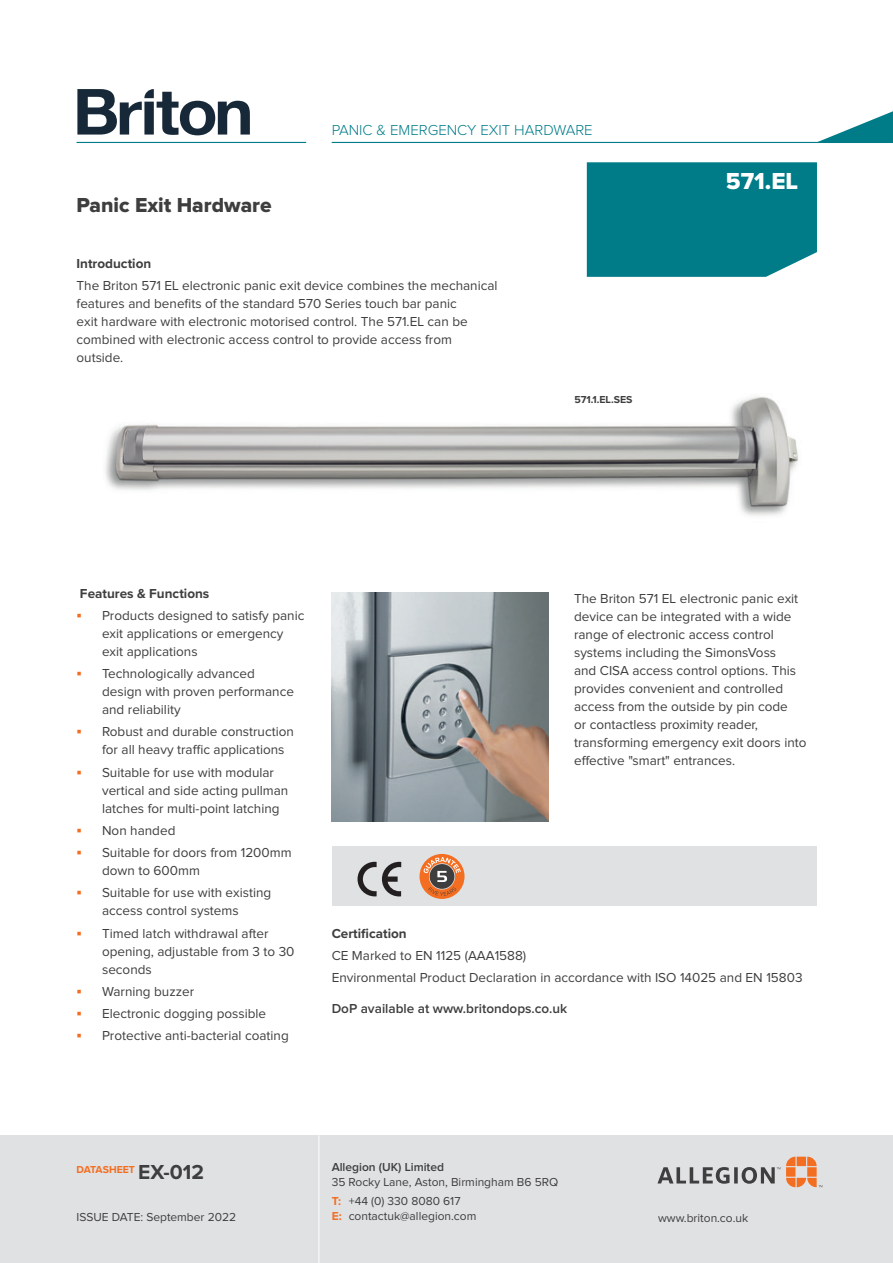
<style>
.page{position:relative;width:893px;height:1263px;background:#fff}
.page>*{position:absolute;margin:0;border:0;box-sizing:border-box;transform-origin:0 0}
.Products{font:24px "Proxima Nova Extrabld";color:#fff}
.t1{font:21px "Proxima Nova Extrabld";color:#3e3e3f}
.t2{font:300 15px "Proxima Nova";color:#007c89}
.AllegionBody{font:13.5px/18px "Proxima Nova";color:#3e3e3f}
.AllegionBody-2{font:600 13.5px "Proxima Nova";color:#3e3e3f}
.AllegionBody-3{font:700 13.5px "Proxima Nova";color:#3e3e3f}
.Bulleted_body{font:700 13.5px "Proxima Nova";color:#3e3e3f}
.t3{font:12px/19.2px "Proxima Nova";color:#3e3e3f}
.t4{font:600 12px "Proxima Nova";color:#3e3e3f}
.t5{font:700 10.5px "Proxima Nova";letter-spacing:-.005em;color:#f36e21}
.Captions{font:700 10.5px "Proxima Nova";color:#3e3e3f}
.s1{font-size:21px;color:#3e3e3f}
.s2{font-weight:700;color:#f36e21}
</style>
<div class="page">
<div style="left:0;top:1135px;width:893px;height:128px;background:#e0e1e3"></div>
<svg style="left:786px;top:1157px;width:36px;height:30px"></svg>
<svg style="left:657px;top:1167px;width:123px;height:17px"></svg>
<hr style="left:319px;top:1135px;width:1px;height:128px;background:#fff">
<hr style="left:332px;top:142px;width:561px;height:1px;background:#007c89">
<svg style="left:816px;top:111px;width:77px;height:31px"></svg>
<hr style="left:77px;top:142px;width:229px;height:1px;background:#007c89">
<svg style="left:77px;top:89px;width:173px;height:46px"></svg>
<div style="left:587px;top:162px;width:230px;height:115px;background:#007c89"></div>
<div style="left:332px;top:846px;width:484px;height:60px;background:#e0e1e3"></div>
<svg style="left:358px;top:862px;width:43px;height:34px"></svg>
<svg style="left:419px;top:854px;width:45px;height:45px"></svg>
<img style="left:105px;top:396px;width:694px;height:120px">
<img style="left:332px;top:592px;width:217px;height:229px">
<p class="t1" style="left:77px;top:196px;width:197px">Panic Exit Hardware</p>
<p class="t2" style="left:332px;top:123px;width:263px">PANIC &amp; EMERGENCY EXIT HARDWARE</p>
<p class="AllegionBody-3" style="left:77px;top:253px;width:76px">Introduction</p>
<p class="AllegionBody" style="left:77px;top:277px;width:423px">The Briton 571 EL electronic panic exit device combines the mechanical features and benefits of the standard 570 Series touch bar panic<br>exit hardware with electronic motorised control. The 571.EL can be combined with electronic access control to provide access from outside.</p>
<p class="Captions" style="left:574px;top:392px;width:60px">571.1.EL.SES</p>
<p class="Products" style="left:726px;top:170px;width:74px">571.EL</p>
<p class="Bulleted_body" style="left:80px;top:583px;width:131px">Features &amp; Functions</p>
<p class="AllegionBody" style="left:102px;top:607px;width:204px">Products designed to satisfy panic exit applications or emergency exit applications</p>
<p class="AllegionBody" style="left:102px;top:665px;width:193px">Technologically advanced design with proven performance and reliability</p>
<p class="AllegionBody" style="left:102px;top:723px;width:193px">Robust and durable construction for all heavy traffic applications</p>
<p class="AllegionBody" style="left:102px;top:764px;width:188px">Suitable for use with modular vertical and side acting pullman latches for multi-point latching</p>
<p class="AllegionBody" style="left:102px;top:822px;width:75px">Non handed</p>
<p class="AllegionBody" style="left:102px;top:844px;width:191px">Suitable for doors from 1200mm down to 600mm</p>
<p class="AllegionBody" style="left:102px;top:884px;width:171px">Suitable for use with existing access control systems</p>
<p class="AllegionBody" style="left:102px;top:925px;width:194px">Timed latch withdrawal after opening, adjustable from 3 to 30 seconds</p>
<p class="AllegionBody" style="left:102px;top:983px;width:94px">Warning buzzer</p>
<p class="AllegionBody" style="left:102px;top:1005px;width:166px">Electronic dogging possible</p>
<p class="AllegionBody" style="left:102px;top:1027px;width:188px">Protective anti-bacterial coating</p>
<p class="AllegionBody" style="left:574px;top:590px;width:234px">The Briton 571 EL electronic panic exit device can be integrated with a wide range of electronic access control systems including the SimonsVoss<br>and CISA access control options. This provides convenient and controlled access from the outside by pin code<br>or contactless proximity reader, transforming emergency exit doors into effective "smart" entrances.</p>
<p class="AllegionBody-3" style="left:332px;top:923px;width:77px">Certification</p>
<p class="AllegionBody" style="left:332px;top:947px;width:196px">CE Marked to EN 1125 (AAA1588)</p>
<p class="AllegionBody" style="left:332px;top:969px;width:472px">Environmental Product Declaration in accordance with ISO 14025 and EN 15803</p>
<p class="AllegionBody-2" style="left:332px;top:1002px;width:237px">DoP available at www.britondops.co.uk</p>
<p class="t5" style="left:77px;top:1161px;width:129px">DATASHEET <span class="s1">EX-012</span></p>
<p class="t3" style="left:77px;top:1208px;width:161px">ISSUE DATE: September 2022</p>
<p class="t4" style="left:332px;top:1162px;width:114px">Allegion (UK) Limited</p>
<p class="t3" style="left:332px;top:1173px;width:228px">35 Rocky Lane, Aston, Birmingham B6 5RQ<br><span class="s2">T:</span> +44 (0) 330 8080 617</p>
<p class="t3" style="left:332px;top:1207px;width:146px"><span class="s2">E:</span> contactuk@allegion.com</p>
<p class="t3" style="left:658px;top:1209px;width:92px">www.briton.co.uk</p>
</div>
